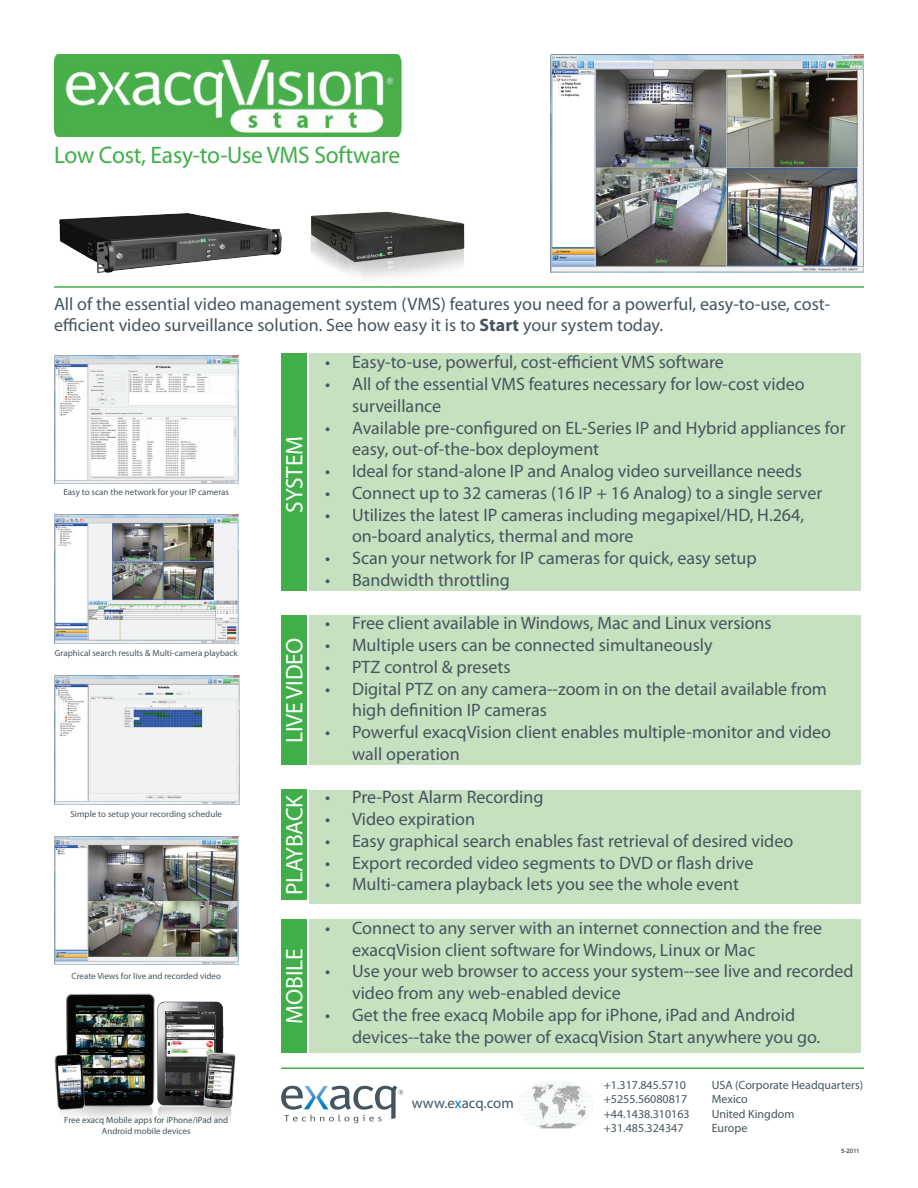
<style>
.page{position:relative;width:918px;height:1188px;background:#fff}
.page>*{position:absolute;margin:0;border:0;box-sizing:border-box;transform-origin:0 0}
.t1{font:24px "Myriad Pro";letter-spacing:-.01em;color:#40ae49}
.t2{font:24px "Myriad Pro";letter-spacing:-.01em;color:#fff}
.t3{font:18px/21.8px "Myriad Pro";color:#45555f}
.t4{font:15px "Myriad Pro";color:#45555f}
.t5{font:12px "Myriad Pro";color:#45555f}
.t6{font:9px/10.8px "Myriad Pro";color:#45555f;text-align:center}
.t7{font:6px "Arial";color:#231f20}
.s1{font-weight:700}
.s2{color:#0079c2}
</style>
<div class="page">
<div style="left:310px;top:616px;width:551px;height:149px;background:#c7e0bf"></div>
<div style="left:310px;top:790px;width:551px;height:113px;background:#c7e0bf"></div>
<div style="left:310px;top:919px;width:551px;height:134px;background:#c7e0bf"></div>
<div style="left:310px;top:353px;width:551px;height:238px;background:#c7e0bf"></div>
<hr style="left:54px;top:286px;width:810px;height:2px;background:#40ae49">
<img style="left:54px;top:55px;width:348px;height:81px">
<img style="left:550px;top:55px;width:314px;height:218px">
<img style="left:59px;top:213px;width:223px;height:60px">
<img style="left:310px;top:211px;width:155px;height:67px">
<img style="left:54px;top:355px;width:185px;height:129px">
<img style="left:54px;top:515px;width:185px;height:128px">
<img style="left:54px;top:836px;width:184px;height:129px">
<img style="left:54px;top:993px;width:182px;height:127px">
<img style="left:54px;top:675px;width:185px;height:129px">
<div style="left:281px;top:353px;width:26px;height:238px;background:#40ae49"></div>
<div style="left:281px;top:616px;width:26px;height:149px;background:#40ae49"></div>
<div style="left:281px;top:790px;width:26px;height:110px;background:#40ae49"></div>
<div style="left:281px;top:919px;width:26px;height:134px;background:#40ae49"></div>
<svg style="left:281px;top:1086px;width:122px;height:37px"></svg>
<img style="left:519px;top:1082px;width:74px;height:46px">
<hr style="left:281px;top:1068px;width:583px;height:1px;background:#40ae49">
<h1 class="t1" style="left:54px;top:140px;width:348px">Low Cost, Easy-to-Use VMS Software</h1>
<p class="t3" style="left:54px;top:293px;width:778px">All of the essential video management system (VMS) features you need for a powerful, easy-to-use, cost&shy;efficient video surveillance solution. See how easy it is to <span class="s1">Start</span> your system today.</p>
<p class="t3" style="left:325px;top:351px;width:400px">• Easy-to-use, powerful, cost-efficient VMS software</p>
<p class="t3" style="left:352px;top:373px;width:454px;text-indent:-27px">• All of the essential VMS features necessary for low-cost video surveillance</p>
<p class="t3" style="left:352px;top:417px;width:495px;text-indent:-27px">• Available pre-configured on EL-Series IP and Hybrid appliances for easy, out-of-the-box deployment</p>
<p class="t3" style="left:325px;top:460px;width:478px">• Ideal for stand-alone IP and Analog video surveillance needs</p>
<p class="t3" style="left:325px;top:482px;width:499px">• Connect up to 32 cameras (16 IP + 16 Analog) to a single server</p>
<p class="t3" style="left:352px;top:504px;width:454px;text-indent:-27px">• Utilizes the latest IP cameras including megapixel/HD, H.264, on-board analytics, thermal and more</p>
<p class="t3" style="left:325px;top:547px;width:433px">• Scan your network for IP cameras for quick, easy setup</p>
<p class="t3" style="left:325px;top:569px;width:186px">• Bandwidth throttling</p>
<p class="t3" style="left:325px;top:612px;width:448px">• Free client available in Windows, Mac and Linux versions</p>
<p class="t3" style="left:325px;top:634px;width:389px">• Multiple users can be connected simultaneously</p>
<p class="t3" style="left:325px;top:656px;width:187px">• PTZ control &amp; presets</p>
<p class="t3" style="left:352px;top:677px;width:476px;text-indent:-27px">• Digital PTZ on any camera--zoom in on the detail available from high definition IP cameras</p>
<p class="t3" style="left:352px;top:721px;width:481px;text-indent:-27px">• Powerful exacqVision client enables multiple-monitor and video wall operation</p>
<p class="t3" style="left:325px;top:786px;width:220px">• Pre-Post Alarm Recording</p>
<p class="t3" style="left:325px;top:808px;width:152px">• Video expiration</p>
<p class="t3" style="left:325px;top:830px;width:470px">• Easy graphical search enables fast retrieval of desired video</p>
<p class="t3" style="left:325px;top:851px;width:430px">• Export recorded video segments to DVD or flash drive</p>
<p class="t3" style="left:325px;top:873px;width:415px">• Multi-camera playback lets you see the whole event</p>
<p class="t3" style="left:352px;top:917px;width:471px;text-indent:-27px">• Connect to any server with an internet connection and the free exacqVision client software for Windows, Linux or Mac</p>
<p class="t3" style="left:352px;top:960px;width:503px;text-indent:-27px">• Use your web browser to access your system--see live and recorded video from any web-enabled device</p>
<p class="t3" style="left:352px;top:1004px;width:470px;text-indent:-27px">• Get the free exacq Mobile app for iPhone, iPad and Android devices--take the power of exacqVision Start anywhere you go.</p>
<h1 class="t2" style="left:280px;top:513px;width:78px;rotate:-90deg">SYSTEM</h1>
<p class="t6" style="left:63px;top:486px;width:167px">Easy to scan the network for your IP cameras</p>
<h1 class="t2" style="left:280px;top:743px;width:107px;rotate:-90deg">LIVE VIDEO</h1>
<p class="t6" style="left:55px;top:647px;width:185px">Graphical search results &amp; Multi-camera playback</p>
<h1 class="t2" style="left:280px;top:895px;width:102px;rotate:-90deg">PLAYBACK</h1>
<p class="t6" style="left:71px;top:808px;width:153px">Simple to setup your recording schedule</p>
<h1 class="t2" style="left:280px;top:1024px;width:76px;rotate:-90deg">MOBILE</h1>
<p class="t6" style="left:72px;top:970px;width:151px">Create Views for live and recorded video</p>
<p class="t6" style="left:64px;top:1115px;width:165px">Free exacq Mobile apps for iPhone/iPad and<br>Android mobile devices</p>
<p class="t4" style="left:412px;top:1093px;width:104px">www.e<span class="s2">x</span>acq.com</p>
<p class="t5" style="left:604px;top:1077px;width:84px">+1.317.845.5710</p>
<p class="t5" style="left:712px;top:1077px;width:153px">USA (Corporate Headquarters)</p>
<p class="t5" style="left:604px;top:1092px;width:85px">+5255.56080817</p>
<p class="t5" style="left:712px;top:1092px;width:37px">Mexico</p>
<p class="t5" style="left:604px;top:1106px;width:87px">+44.1438.310163</p>
<p class="t5" style="left:712px;top:1106px;width:84px">United Kingdom</p>
<p class="t5" style="left:604px;top:1121px;width:81px">+31.485.324347</p>
<p class="t5" style="left:712px;top:1121px;width:37px">Europe</p>
<p class="t7" style="left:841px;top:1147px;width:20px">5-2011</p>
</div>
